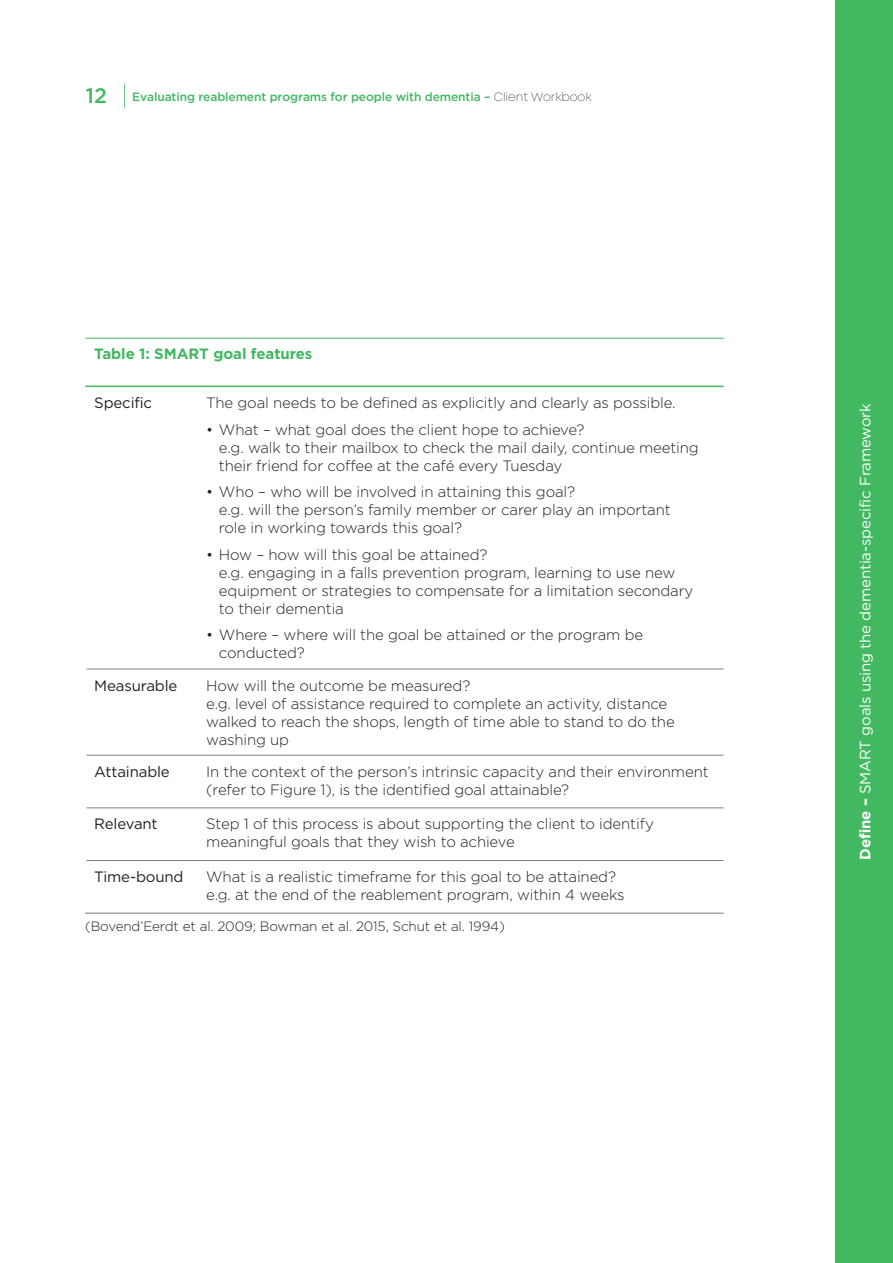
<style>
.page{position:relative;width:893px;height:1263px;background:#fff}
.page>*{position:absolute;margin:0;border:0;box-sizing:border-box;transform-origin:0 0}
.Table_Body{font:300 15px/18px "Gotham HTF";letter-spacing:-.01em;color:#231f20}
.t1{font:15px "Gotham HTF";letter-spacing:-.01em;color:#fff}
.Table_Body-2{font:15px "Gotham HTF";letter-spacing:-.01em;color:#231f20}
.Table_Header_Text{font:700 15px "Gotham";letter-spacing:-.005em;color:#42b861}
.Body_copy{font:300 13.5px "Gotham HTF";letter-spacing:-.01em;color:#231f20}
.t2{font:500 12px "Gotham HTF";letter-spacing:-.01em;color:#42b861}
.s1{font-size:21px}
.s2{font-family:"Mont";font-weight:200;color:#231f20}
.s3{font-family:"Gotham";font-weight:700}
</style>
<div class="page">
<svg style="left:124px;top:84px;width:1px;height:24px"></svg>
<div style="left:836px;top:0;width:57px;height:1263px;background:#42b861"></div>
<hr style="left:86px;top:338px;width:116px;height:1px;background:#42b861">
<hr style="left:202px;top:338px;width:522px;height:1px;background:#42b861">
<hr style="left:85px;top:386px;width:117px;height:1px;background:#42b861">
<hr style="left:202px;top:386px;width:522px;height:1px;background:#42b861">
<hr style="left:87px;top:755px;width:115px;height:1px;background:#7c7e81">
<hr style="left:87px;top:807px;width:115px;height:1px;background:#7c7e81">
<hr style="left:87px;top:860px;width:115px;height:1px;background:#7c7e81">
<hr style="left:202px;top:755px;width:522px;height:1px;background:#7c7e81">
<hr style="left:202px;top:807px;width:522px;height:1px;background:#7c7e81">
<hr style="left:202px;top:860px;width:522px;height:1px;background:#7c7e81">
<hr style="left:85px;top:913px;width:117px;height:1px;background:#7c7e81">
<hr style="left:202px;top:913px;width:522px;height:1px;background:#7c7e81">
<hr style="left:87px;top:669px;width:115px;height:1px;background:#7c7e81">
<hr style="left:202px;top:669px;width:522px;height:1px;background:#7c7e81">
<p class="t2" style="left:86px;top:90px;width:507px"><span class="s1">12</span> Evaluating reablement programs for people with dementia – <span class="s2">Client Workbook</span></p>
<p class="Table_Header_Text" style="left:94px;top:343px;width:220px">Table 1: SMART goal features</p>
<p class="Table_Body-2" style="left:94px;top:395px;width:59px">Specific</p>
<p class="Table_Body" style="left:206px;top:394px;width:471px">The goal needs to be defined as explicitly and clearly as possible.</p>
<p class="Table_Body" style="left:219px;top:420px;width:481px;text-indent:-13px">• What – what goal does the client hope to achieve?<br>e.g. walk to their mailbox to check the mail daily, continue meeting their friend for coffee at the café every Tuesday</p>
<p class="Table_Body" style="left:219px;top:483px;width:453px;text-indent:-13px">• Who – who will be involved in attaining this goal?<br>e.g. will the person’s family member or carer play an important role in working towards this goal?</p>
<p class="Table_Body" style="left:219px;top:545px;width:476px;text-indent:-13px">• How – how will this goal be attained?<br>e.g. engaging in a falls prevention program, learning to use new equipment or strategies to compensate for a limitation secondary to their dementia</p>
<p class="Table_Body" style="left:219px;top:626px;width:426px;text-indent:-13px">• Where – where will the goal be attained or the program be conducted?</p>
<p class="Table_Body-2" style="left:94px;top:677px;width:85px">Measurable</p>
<p class="Table_Body" style="left:206px;top:676px;width:470px">How will the outcome be measured?<br>e.g. level of assistance required to complete an activity, distance walked to reach the shops, length of time able to stand to do the washing up</p>
<p class="Table_Body-2" style="left:94px;top:763px;width:77px">Attainable</p>
<p class="Table_Body" style="left:206px;top:762px;width:504px">In the context of the person’s intrinsic capacity and their environment (refer to Figure 1), is the identified goal attainable?</p>
<p class="Table_Body-2" style="left:94px;top:816px;width:65px">Relevant</p>
<p class="Table_Body" style="left:206px;top:815px;width:449px">Step 1 of this process is about supporting the client to identify meaningful goals that they wish to achieve</p>
<p class="Table_Body-2" style="left:94px;top:868px;width:91px">Time-bound</p>
<p class="Table_Body" style="left:206px;top:867px;width:420px">What is a realistic timeframe for this goal to be attained? e.g. at the end of the reablement program, within 4 weeks</p>
<p class="Body_copy" style="left:85px;top:919px;width:421px">(Bovend’Eerdt et al. 2009; Bowman et al. 2015, Schut et al. 1994)</p>
<p class="t1" style="left:857px;top:859px;width:458px;rotate:-90deg"><span class="s3">Define –</span> SMART goals using the dementia-specific Framework</p>
</div>
